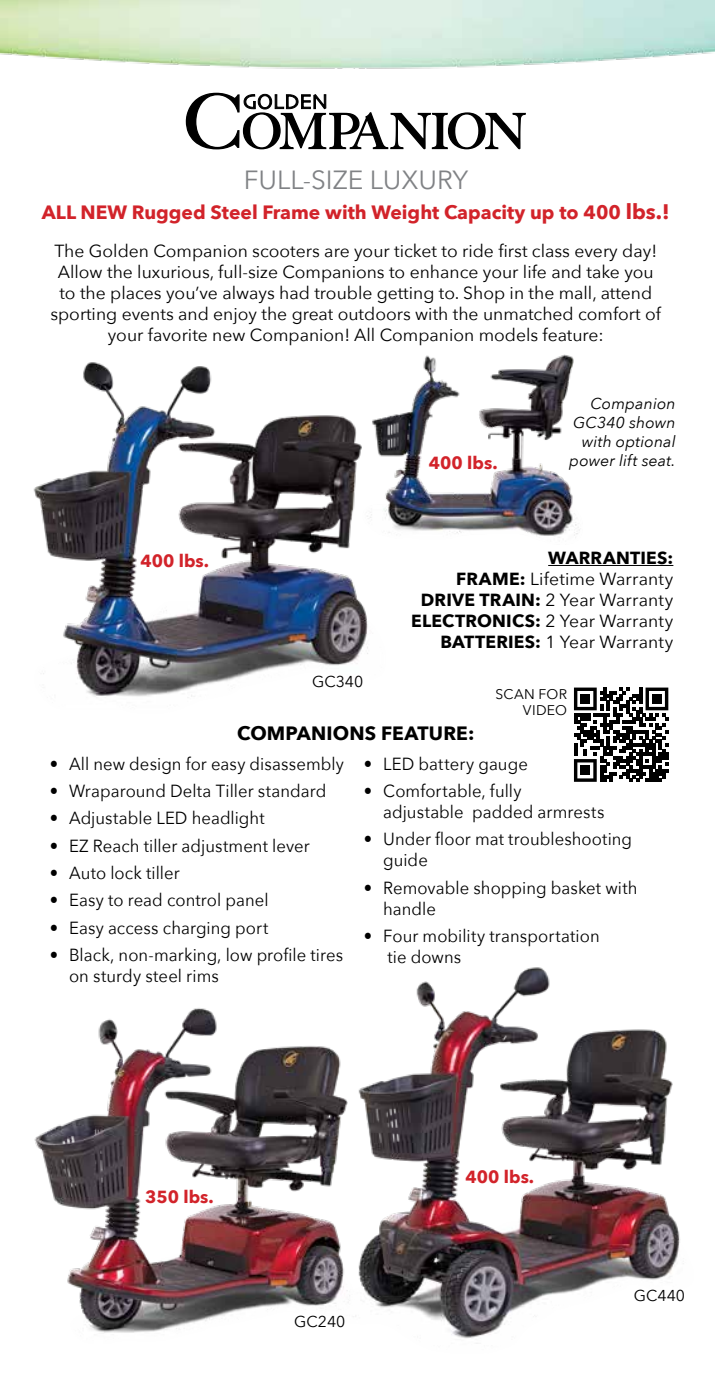
<style>
.page{position:relative;width:715px;height:1386px;background:#fff}
.page>*{position:absolute;margin:0;border:0;box-sizing:border-box;transform-origin:0 0}
.t1{font:26.25px "Avenir Next";color:#808285}
.t2{font:700 19.25px "Avenir Next";color:#d2232a}
.t3{font:700 19.25px "Avenir Next";letter-spacing:.005em;color:#000}
.t4{font:17.5px/21px "Avenir Next";color:#000;text-align:center}
.t5{font:17.5px/21px "Avenir Next";color:#000;scale:.95 1}
.t6{font:700 17.5px "Avenir Next";color:#d2232a}
.t7{font:italic 15.75px/18.9px "Avenir Next";letter-spacing:.01em;color:#000;text-align:right}
.t8{font:15.75px "Avenir Next";color:#000}
.t9{font:14px/15.8px "Avenir Next";letter-spacing:.02em;color:#000;text-align:right}
.s1{font-size:21px}
.s2{font-weight:700}
</style>
<div class="page">
<img style="left:0;top:0;width:714px;height:69px">
<svg style="left:185px;top:92px;width:341px;height:58px"></svg>
<img style="left:34px;top:1008px;width:296px;height:325px">
<img style="left:33px;top:362px;width:335px;height:335px">
<img style="left:330px;top:967px;width:350px;height:377px">
<img style="left:362px;top:354px;width:218px;height:193px">
<hr style="left:547px;top:565px;width:125px;height:1px;background:#000">
<svg style="left:573px;top:688px;width:95px;height:94px"></svg>
<div style="left:580px;top:694px;width:9px;height:10px;background:#000"></div>
<div style="left:651px;top:694px;width:10px;height:10px;background:#000"></div>
<div style="left:580px;top:766px;width:9px;height:9px;background:#000"></div>
<h1 class="t1" style="left:243px;top:158px;width:226px">FULL-SIZE LUXURY</h1>
<p class="t2" style="left:42px;top:196px;width:628px">ALL NEW Rugged Steel Frame with Weight Capacity up to 400 <span class="s1">lbs.!</span></p>
<p class="t4" style="left:50px;top:240px;width:611px">The Golden Companion scooters are your ticket to ride first class every day!<br>Allow the luxurious, full-size Companions to enhance your life and take you to the places you’ve always had trouble getting to. Shop in the mall, attend sporting events and enjoy the great outdoors with the unmatched comfort of your favorite new Companion! All Companion models feature:</p>
<p class="t6" style="left:428px;top:447px;width:70px">400 lbs.</p>
<p class="t7" style="left:569px;top:393px;width:108px">Companion<br>GC340 shown with optional power lift seat.</p>
<p class="t6" style="left:140px;top:546px;width:70px">400 lbs.</p>
<p class="t8" style="left:312px;top:668px;width:53px">GC340</p>
<p class="t4" style="left:411px;top:547px;width:263px;text-align:right"><span class="s2">WARRANTIES:<br>FRAME:</span> Lifetime Warranty<br><span class="s2">DRIVE TRAIN:</span> 2 Year Warranty<br><span class="s2">ELECTRONICS:</span> 2 Year Warranty<br><span class="s2">BATTERIES:</span> 1 Year Warranty</p>
<p class="t9" style="left:495px;top:686px;width:73px">SCAN FOR<br>VIDEO</p>
<p class="t3" style="left:237px;top:717px;width:238px">COMPANIONS FEATURE:</p>
<p class="t5" style="left:50px;top:753px;width:311px">• All new design for easy disassembly</p>
<p class="t5" style="left:50px;top:780px;width:292px">• Wraparound Delta Tiller standard</p>
<p class="t5" style="left:50px;top:807px;width:227px">• Adjustable LED headlight</p>
<p class="t5" style="left:50px;top:834px;width:275px">• EZ Reach tiller adjustment lever</p>
<p class="t5" style="left:50px;top:862px;width:138px">• Auto lock tiller</p>
<p class="t5" style="left:50px;top:889px;width:232px">• Easy to read control panel</p>
<p class="t5" style="left:50px;top:916px;width:231px">• Easy access charging port</p>
<p class="t5" style="left:69px;top:944px;width:290px;text-indent:-19px">• Black, non-marking, low profile tires on sturdy steel rims</p>
<p class="t5" style="left:363px;top:753px;width:174px">• LED battery gauge</p>
<p class="t5" style="left:383px;top:780px;width:234px;text-indent:-19px">• Comfortable, fully adjustable padded armrests</p>
<p class="t5" style="left:383px;top:828px;width:263px;text-indent:-19px">• Under floor mat troubleshooting guide</p>
<p class="t5" style="left:383px;top:876px;width:269px;text-indent:-19px">• Removable shopping basket with handle</p>
<p class="t5" style="left:387px;top:925px;width:225px;text-indent:-23px">• Four mobility transportation tie downs</p>
<p class="t6" style="left:145px;top:1181px;width:70px">350 lbs.</p>
<p class="t8" style="left:294px;top:1309px;width:53px">GC240</p>
<p class="t6" style="left:465px;top:1161px;width:70px">400 lbs.</p>
<p class="t8" style="left:633px;top:1282px;width:53px">GC440</p>
</div>
